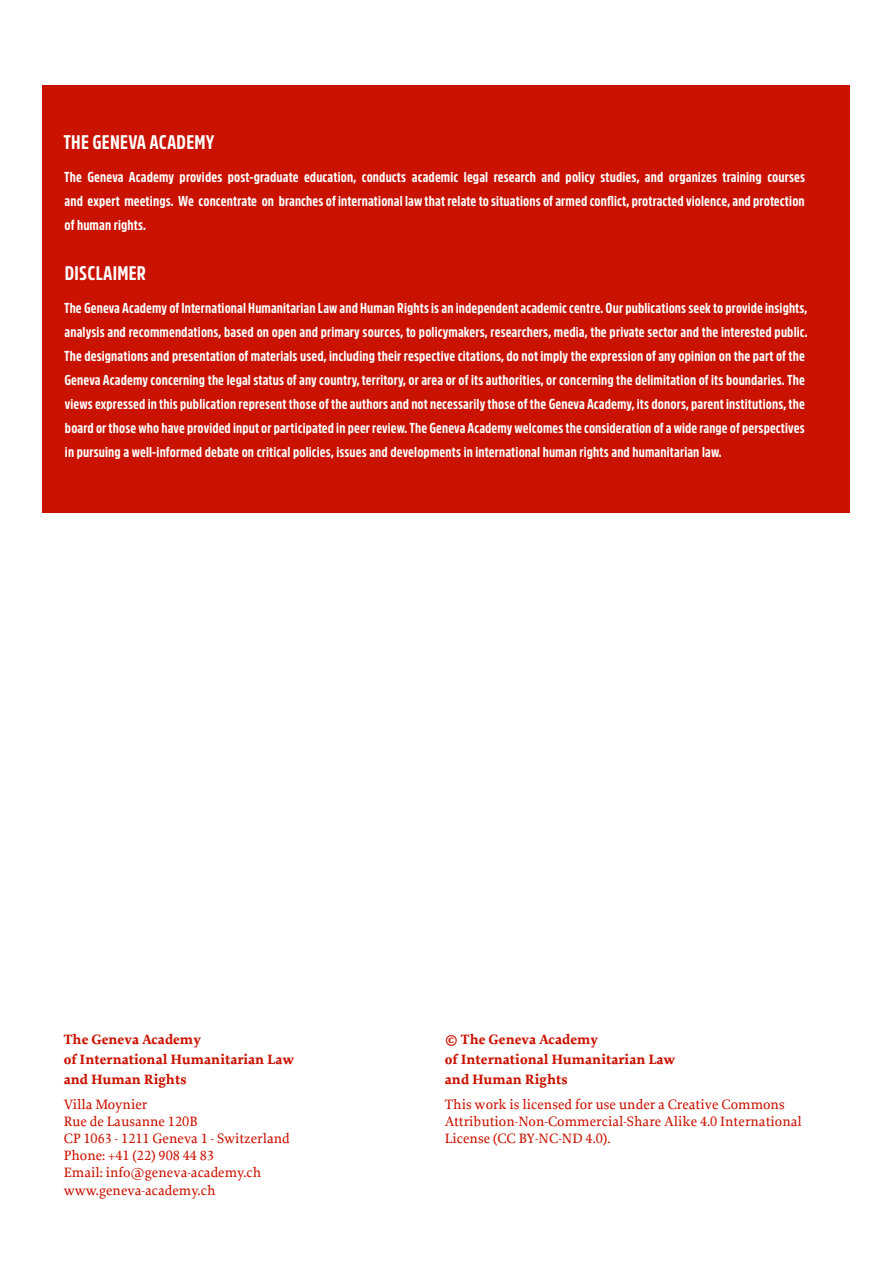
<style>
.page{position:relative;width:893px;height:1263px;background:#fff}
.page>*{position:absolute;margin:0;border:0;box-sizing:border-box;transform-origin:0 0}
.t1{font:700 19.5px "Amsi Pro Condensed";letter-spacing:.01em;color:#fff}
.t2{font:700 14.25px/24px "Amsi Pro Condensed";letter-spacing:.01em;color:#fff;text-align:justify}
.t3{font:500 14.25px/17.1px "Proforma";color:#c91200}
.t4{font:700 14.25px/20.1px "Proforma";color:#c91200}
</style>
<div class="page">
<div style="left:43px;top:85px;width:807px;height:428px;background:#c91200"></div>
<h1 class="t1" style="left:63px;top:127px;width:153px">THE GENEVA ACADEMY</h1>
<p class="t2" style="left:64px;top:163px;width:743px">The Geneva Academy provides post-graduate education, conducts academic legal research and policy studies, and organizes training courses and expert meetings. We concentrate on branches of international law that relate to situations of armed conflict, protracted violence, and protection of human rights.</p>
<h1 class="t1" style="left:65px;top:258px;width:83px">DISCLAIMER</h1>
<p class="t2" style="left:64px;top:294px;width:745px;text-align:left">The Geneva Academy of International Humanitarian Law and Human Rights is an independent academic centre. Our publications seek to provide insights, analysis and recommendations, based on open and primary sources, to policymakers, researchers, media, the private sector and the interested public.<br>The designations and presentation of materials used, including their respective citations, do not imply the expression of any opinion on the part of the Geneva Academy concerning the legal status of any country, territory, or area or of its authorities, or concerning the delimitation of its boundaries. The views expressed in this publication represent those of the authors and not necessarily those of the Geneva Academy, its donors, parent institutions, the board or those who have provided input or participated in peer review. The Geneva Academy welcomes the consideration of a wide range of perspectives in pursuing a well-informed debate on critical policies, issues and developments in international human rights and humanitarian law.</p>
<p class="t4" style="left:64px;top:1029px;width:232px">The Geneva Academy<br>of International Humanitarian Law and Human Rights</p>
<p class="t3" style="left:64px;top:1096px;width:228px">Villa Moynier<br>Rue de Lausanne 120B<br>CP 1063 - 1211 Geneva 1 - Switzerland<br>Phone: +41 (22) 908 44 83<br>Email: info@geneva-academy.ch www.geneva-academy.ch</p>
<p class="t4" style="left:445px;top:1029px;width:232px">© The Geneva Academy<br>of International Humanitarian Law and Human Rights</p>
<p class="t3" style="left:445px;top:1096px;width:358px">This work is licensed for use under a Creative Commons<br>Attribution-Non-Commercial-Share Alike 4.0 International<br>License (CC BY-NC-ND 4.0).</p>
</div>
